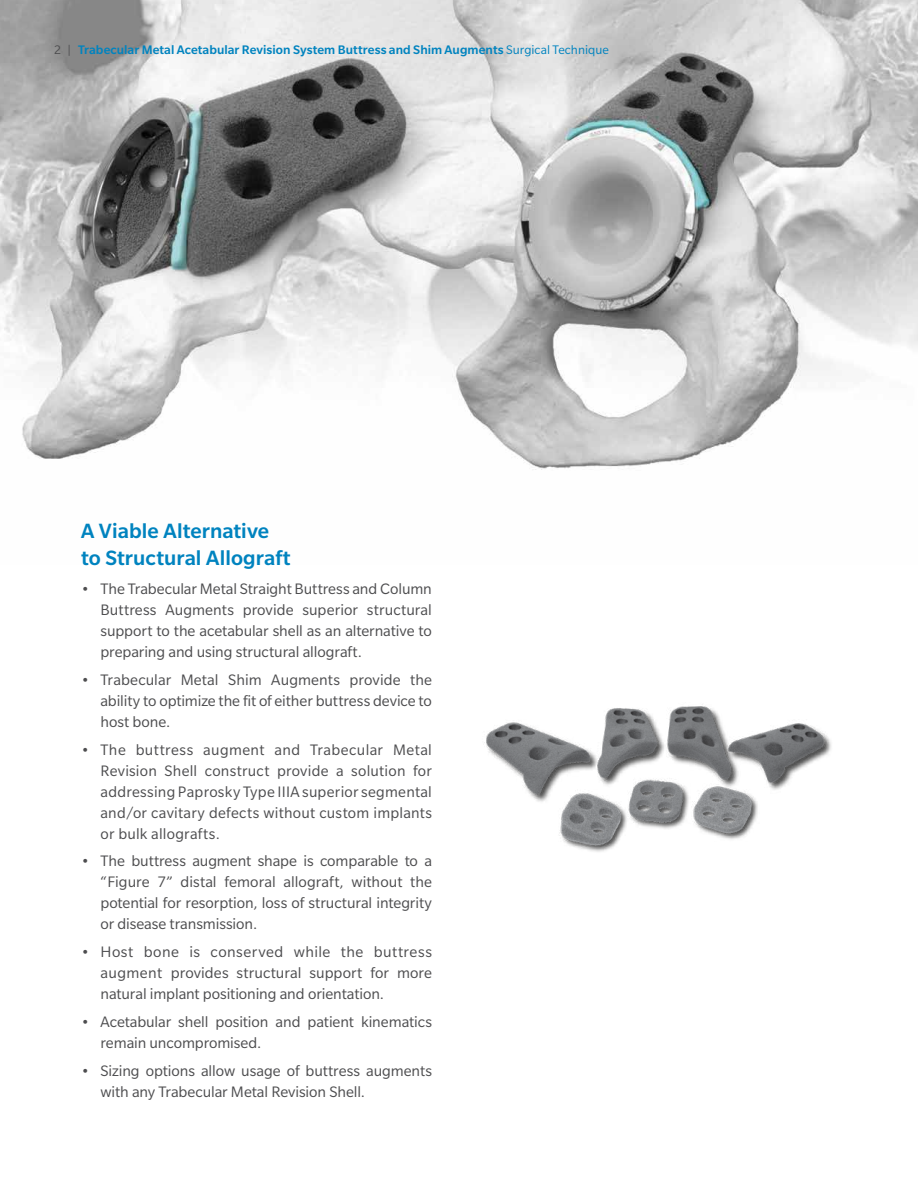
<style>
.page{position:relative;width:918px;height:1188px;background:#fff}
.page>*{position:absolute;margin:0;border:0;box-sizing:border-box;transform-origin:0 0}
.t1{font:500 22.5px/27px "Slate Pro";color:#0083bf}
.t2{font:16.5px/21px "Slate Pro";letter-spacing:-.005em;color:#4d4d4f;text-align:justify}
.t3{font:500 13.5px "Slate Pro";letter-spacing:.005em;color:#0083bf}
.s1{font-weight:400;color:#4d4d4f}
.s2{font-weight:400}
</style>
<div class="page">
<img style="left:0;top:0;width:918px;height:470px">
<img style="left:559px;top:807px;width:199px;height:45px">
<img style="left:484px;top:704px;width:347px;height:103px">
<p class="t3" style="left:54px;top:42px;width:556px"><span class="s1">2 |</span> Trabecular Metal Acetabular Revision System Buttress and Shim Augments <span class="s2">Surgical Technique</span></p>
<h1 class="t1" style="left:81px;top:517px;width:211px">A Viable Alternative to Structural Allograft</h1>
<p class="t2" style="left:101px;top:578px;width:333px;text-indent:-20px">• The Trabecular Metal Straight Buttress and Column Buttress Augments provide superior structural support to the acetabular shell as an alternative to preparing and using structural allograft.</p>
<p class="t2" style="left:101px;top:669px;width:333px;text-indent:-20px">• Trabecular Metal Shim Augments provide the ability to optimize the fit of either buttress device to host bone.</p>
<p class="t2" style="left:101px;top:739px;width:333px;text-indent:-20px">• The buttress augment and Trabecular Metal Revision Shell construct provide a solution for addressing Paprosky Type IIIA superior segmental and/or cavitary defects without custom implants or bulk allografts.</p>
<p class="t2" style="left:101px;top:850px;width:333px;text-indent:-20px">• The buttress augment shape is comparable to a “Figure 7” distal femoral allograft, without the potential for resorption, loss of structural integrity or disease transmission.</p>
<p class="t2" style="left:101px;top:941px;width:333px;text-indent:-20px">• Host bone is conserved while the buttress augment provides structural support for more natural implant positioning and orientation.</p>
<p class="t2" style="left:101px;top:1011px;width:333px;text-indent:-20px">• Acetabular shell position and patient kinematics remain uncompromised.</p>
<p class="t2" style="left:101px;top:1060px;width:333px;text-indent:-20px">• Sizing options allow usage of buttress augments with any Trabecular Metal Revision Shell.</p>
</div>
